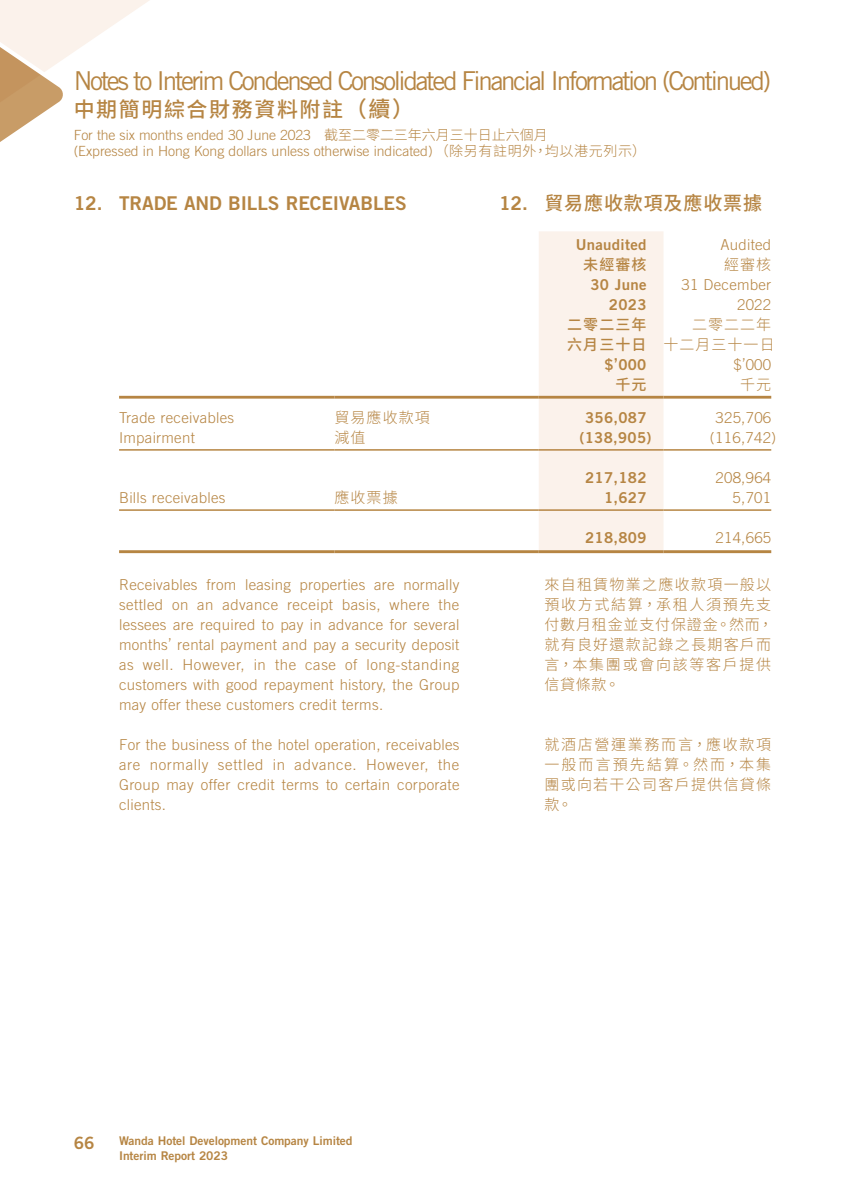
<style>
.page{position:relative;width:845px;height:1191px;background:#fff}
.page>*{position:absolute;margin:0;border:0;box-sizing:border-box;transform-origin:0 0}
.t1{font:26px "Trade Gothic LT Std";letter-spacing:-.09em;color:#b68543}
.t2{font:500 21px "Source Han Sans TC";letter-spacing:.075em;color:#b68543}
.Heading_1{font:19px "Trade Gothic LT Std Bd 2";letter-spacing:-.005em;color:#b68543}
.C_Heading_1{font:500 19px "Source Han Sans TC";letter-spacing:.045em;color:#b68543}
.t3{font:17px "Trade Gothic LT Std Bd 2";color:#b68543}
.Body_Text{font:300 15px/20px "Trade Gothic LT Std";letter-spacing:.02em;color:#b68543;text-align:justify}
.C_Body_Text{font:300 15px/20px "Source Han Sans TC";letter-spacing:.085em;color:#b68543}
.Body_Text-2{font:15px "Trade Gothic LT Std Bd 2";letter-spacing:.02em;color:#b68543}
.Body_Text-3{font:300 15px "Source Han Sans TC";letter-spacing:.07em;color:#b68543}
.Body_Text-4{font:500 15px "Source Han Sans TC";letter-spacing:.07em;color:#b68543}
.t4{font:300 14px/16px "Trade Gothic LT Std";color:#b68543}
.t5{font:12px/15px "Trade Gothic LT Std Bd 2";letter-spacing:-.005em;color:#b68543}
.s1{font-size:22px}
.s2{font-family:"Source Han Sans TC"}
.s3{font-family:"Trade Gothic LT Std Bd 2";font-weight:400}
</style>
<div class="page">
<svg style="left:0;top:0;width:150px;height:53px;fill:#fbf2eb"></svg>
<svg style="left:0;top:14px;width:72px;height:128px"></svg>
<div style="left:539px;top:231px;width:124px;height:319px;background:#fbf2eb"></div>
<hr style="left:119px;top:396px;width:215px;height:2px;background:#b68543">
<hr style="left:334px;top:396px;width:205px;height:2px;background:#b68543">
<hr style="left:539px;top:396px;width:124px;height:2px;background:#b68543">
<hr style="left:663px;top:396px;width:108px;height:2px;background:#b68543">
<hr style="left:119px;top:449px;width:215px;height:1px;background:#b68543">
<hr style="left:334px;top:449px;width:205px;height:1px;background:#b68543">
<hr style="left:539px;top:449px;width:124px;height:1px;background:#b68543">
<hr style="left:663px;top:449px;width:108px;height:1px;background:#b68543">
<hr style="left:119px;top:509px;width:215px;height:2px;background:#b68543">
<hr style="left:334px;top:509px;width:205px;height:2px;background:#b68543">
<hr style="left:539px;top:509px;width:124px;height:2px;background:#b68543">
<hr style="left:663px;top:509px;width:108px;height:2px;background:#b68543">
<hr style="left:119px;top:550px;width:215px;height:3px;background:#b68543">
<hr style="left:334px;top:550px;width:205px;height:3px;background:#b68543">
<hr style="left:539px;top:550px;width:124px;height:3px;background:#b68543">
<hr style="left:663px;top:550px;width:108px;height:3px;background:#b68543">
<h1 class="t1" style="left:74px;top:65px;width:699px">Notes to Interim Condensed Consolidated Financial Information (Continued)</h1>
<h2 class="t2" style="left:74px;top:97px;width:342px">中期簡明綜合財務資料附註<span class="s1">（續）</span></h2>
<p class="t4" style="left:74px;top:127px;width:574px">For the six months ended 30 June 2023 <span class="s2">截至二零二三年六月三十日止六個月<br></span>(Expressed in Hong Kong dollars unless otherwise indicated) <span class="s2">（除另有註明外，均以港元列示）</span></p>
<p class="Heading_1" style="left:74px;top:191px;width:334px">12. TRADE AND BILLS RECEIVABLES</p>
<p class="C_Heading_1" style="left:499px;top:192px;width:264px"><span class="s3">12.</span> 貿易應收款項及應收票據</p>
<p class="Body_Text-2" style="left:575px;top:235px;width:72px">Unaudited</p>
<p class="Body_Text-4" style="left:583px;top:256px;width:65px">未經審核</p>
<p class="Body_Text-2" style="left:590px;top:275px;width:58px">30 June</p>
<p class="Body_Text" style="left:720px;top:234px;width:52px">Audited</p>
<p class="Body_Text-3" style="left:724px;top:256px;width:49px">經審核</p>
<p class="Body_Text" style="left:681px;top:274px;width:91px">31 December</p>
<p class="Body_Text-2" style="left:609px;top:295px;width:39px">2023</p>
<p class="Body_Text" style="left:737px;top:294px;width:36px">2022</p>
<p class="Body_Text-4" style="left:567px;top:316px;width:81px">二零二三年</p>
<p class="Body_Text-4" style="left:567px;top:336px;width:81px">六月三十日</p>
<p class="Body_Text-3" style="left:692px;top:316px;width:81px">二零二二年</p>
<p class="Body_Text-3" style="left:663px;top:336px;width:113px">十二月三十一日</p>
<p class="Body_Text-2" style="left:604px;top:355px;width:44px">$’000</p>
<p class="Body_Text" style="left:733px;top:354px;width:39px">$’000</p>
<p class="Body_Text-4" style="left:615px;top:376px;width:33px">千元</p>
<p class="Body_Text-3" style="left:740px;top:376px;width:33px">千元</p>
<p class="Body_Text" style="left:119px;top:407px;width:117px">Trade receivables</p>
<p class="Body_Text-3" style="left:334px;top:409px;width:97px">貿易應收款項</p>
<p class="Body_Text-2" style="left:585px;top:408px;width:63px">356,087</p>
<p class="Body_Text" style="left:715px;top:407px;width:57px">325,706</p>
<p class="Body_Text" style="left:119px;top:427px;width:77px">Impairment</p>
<p class="Body_Text-3" style="left:334px;top:429px;width:33px">減值</p>
<p class="Body_Text-2" style="left:579px;top:428px;width:74px">(138,905)</p>
<p class="Body_Text" style="left:710px;top:427px;width:68px">(116,742)</p>
<p class="Body_Text-2" style="left:585px;top:468px;width:63px">217,182</p>
<p class="Body_Text" style="left:715px;top:467px;width:57px">208,964</p>
<p class="Body_Text" style="left:119px;top:487px;width:108px">Bills receivables</p>
<p class="Body_Text-3" style="left:334px;top:489px;width:65px">應收票據</p>
<p class="Body_Text-2" style="left:604px;top:488px;width:44px">1,627</p>
<p class="Body_Text" style="left:732px;top:487px;width:40px">5,701</p>
<p class="Body_Text-2" style="left:585px;top:528px;width:63px">218,809</p>
<p class="Body_Text" style="left:715px;top:527px;width:57px">214,665</p>
<p class="Body_Text" style="left:119px;top:574px;width:342px">Receivables from leasing properties are normally settled on an advance receipt basis, where the lessees are required to pay in advance for several months’ rental payment and pay a security deposit as well. However, in the case of long-standing customers with good repayment history, the Group may offer these customers credit terms.</p>
<p class="Body_Text" style="left:119px;top:734px;width:342px">For the business of the hotel operation, receivables are normally settled in advance. However, the Group may offer credit terms to certain corporate clients.</p>
<p class="C_Body_Text" style="left:544px;top:574px;width:230px">來自租賃物業之應收款項一般以預收方式結算，承租人須預先支付數月租金並支付保證金。然而，就有良好還款記錄之長期客戶而言，本集團或會向該等客戶提供信貸條款。</p>
<p class="C_Body_Text" style="left:544px;top:734px;width:228px;text-align:justify">就酒店營運業務而言，應收款項一般而言預先結算。然而，本集團或向若干公司客戶提供信貸條款。</p>
<p class="t3" style="left:74px;top:1132px;width:22px">66</p>
<p class="t5" style="left:119px;top:1132px;width:235px">Wanda Hotel Development Company Limited<br>Interim Report 2023</p>
</div>
